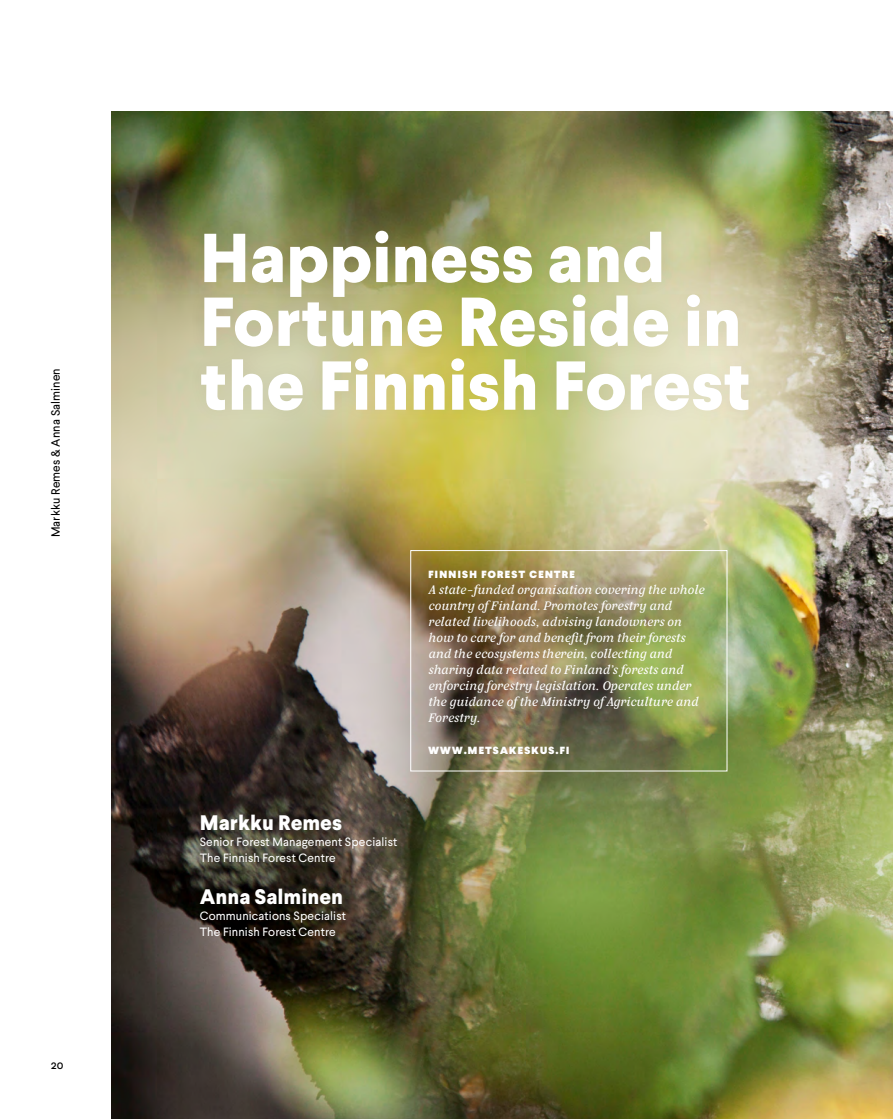
<style>
.page{position:relative;width:893px;height:1119px;background:#fff}
.page>*{position:absolute;margin:0;border:0;box-sizing:border-box;transform-origin:0 0}
.H1_pääotsikko__lihav{font:800 69px/63.8px "Larsseit";letter-spacing:-.01em;color:#fff}
.M_Kirjoittajan_nimi{font:800 21px "Larsseit";color:#fff}
.M_Laitoksen_esittely{font:italic 13.5px/15.9px "Silva Text";letter-spacing:.01em;color:#fff}
.M_Laitoksen_esittely-2{font:800 13.5px "Larsseit";letter-spacing:.05em;color:#fff}
.M_Pieni_teksti{font:12px/15.9px "Larsseit";letter-spacing:.01em;color:#fff}
.t1{font:12px "Larsseit";letter-spacing:.01em;color:#000}
.s1{font-family:"Larsseit";font-weight:800;font-style:normal}
</style>
<div class="page">
<img style="left:112px;top:112px;width:781px;height:1006px">
<div style="left:183px;top:213px;width:584px;height:215px;background:#000;opacity:.05"></div>
<div style="left:410px;top:550px;width:317px;height:221px;border:1px solid #fff"></div>
<p class="t1" style="left:48px;top:537px;width:171px;rotate:-90deg">Markku Remes &amp; Anna Salminen</p>
<p class="t1" style="left:51px;top:1057px;width:14px">20</p>
<p class="H1_pääotsikko__lihav" style="left:200px;top:227px;width:553px">Happiness and<br>Fortune Reside in the Finnish Forest</p>
<p class="M_Kirjoittajan_nimi" style="left:200px;top:808px;width:144px">Markku Remes</p>
<p class="M_Pieni_teksti" style="left:200px;top:833px;width:199px">Senior Forest Management Specialist<br>The Finnish Forest Centre</p>
<p class="M_Kirjoittajan_nimi" style="left:200px;top:882px;width:145px">Anna Salminen</p>
<p class="M_Pieni_teksti" style="left:200px;top:907px;width:148px">Communications Specialist<br>The Finnish Forest Centre</p>
<p class="M_Laitoksen_esittely" style="left:428px;top:566px;width:277px"><span class="s1">Finnish Forest Centre<br></span>A state-funded organisation covering the whole country of Finland. Promotes forestry and related livelihoods, advising landowners on how to care for and benefit from their forests and the ecosystems therein, collecting and sharing data related to Finland’s forests and enforcing forestry legislation. Operates under the guidance of the Ministry of Agriculture and Forestry.</p>
<p class="M_Laitoksen_esittely-2" style="left:428px;top:740px;width:143px">www.metsakeskus.fi</p>
</div>
